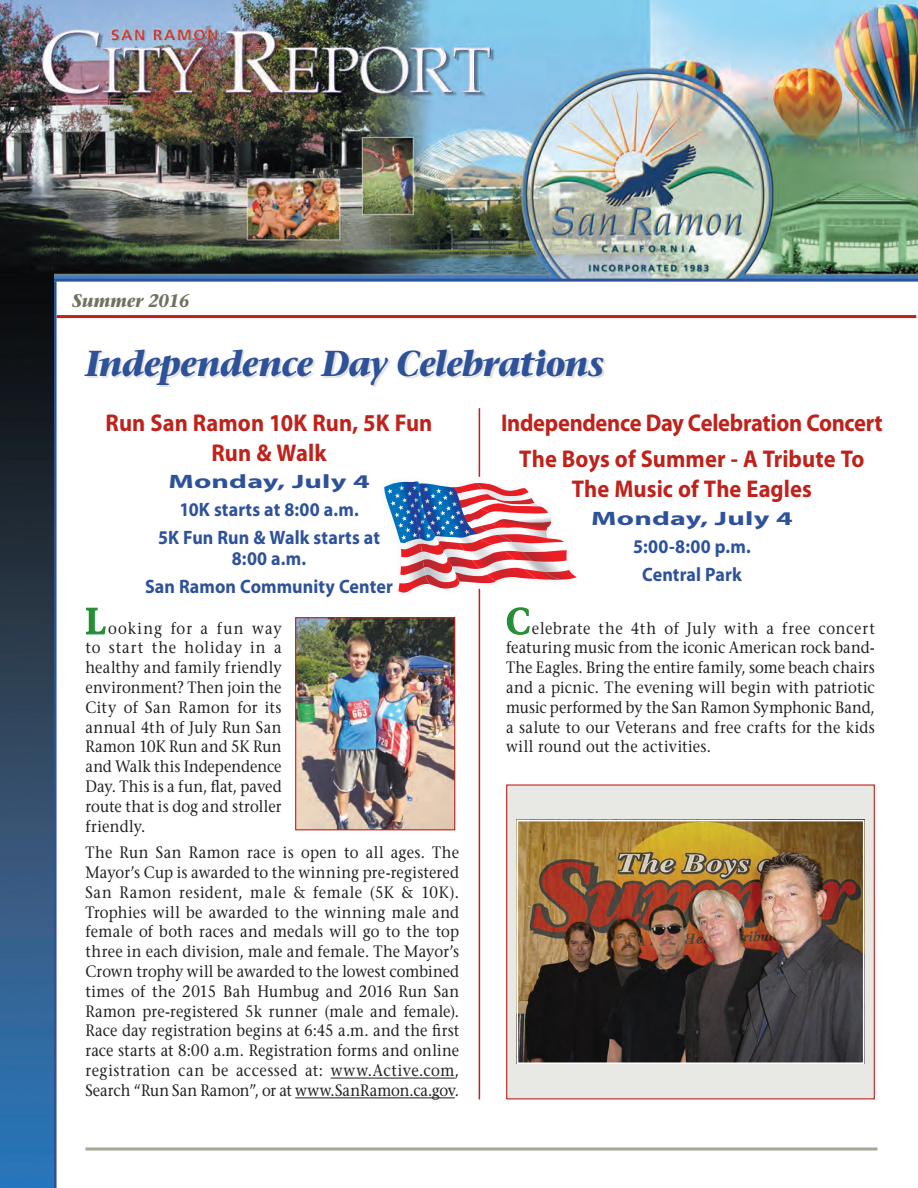
<style>
.page{position:relative;width:918px;height:1188px;background:#fff}
.page>*{position:absolute;margin:0;border:0;box-sizing:border-box;transform-origin:0 0}
.Sub_1{font:italic 700 36px "Stone Serif";letter-spacing:-.025em;color:#2e529a;scale:.9 1}
.Sub_1-2{font:700 24.3px/30px "Myriad Pro";letter-spacing:.005em;color:#bf221a;text-align:center;scale:.93 1}
.Sub_1-3{font:700 24.3px "Myriad Pro";letter-spacing:-.015em;color:#bf221a;scale:.93 1}
.Sub_1-4{font:700 19.5px/21px "Myriad Pro";letter-spacing:.005em;color:#2e529a;text-align:center;scale:.93 1}
.Sub_1-5{font:700 19.5px "Myriad Pro";letter-spacing:.005em;color:#2e529a;scale:1.54 1}
.t1{font:italic 700 18.3px "Stone Serif";color:#72715f;scale:.88 1}
.Body_Text_1{font:16.5px/19.8px "Stone Serif";letter-spacing:.01em;color:#231f20;text-align:justify;scale:.9 1}
.s1{font-weight:600;font-size:36px;color:#258f38}
</style>
<div class="page">
<img style="left:1px;top:0;width:917px;height:279px">
<hr style="left:54px;top:281px;width:3px;height:907px;background:#2e529a">
<hr style="left:54px;top:279px;width:864px;height:3px;background:#2e529a">
<img style="left:0;top:0;width:1px;height:273px">
<hr style="left:86px;top:1148px;width:792px;height:2px;background:#a7a697">
<hr style="left:57px;top:315px;width:859px;height:3px;background:#bf221a">
<img style="left:0;top:273px;width:54px;height:915px">
<div style="left:87px;top:351px;width:519px;height:36px;background:#72715f;opacity:.2"></div>
<hr style="left:331px;top:1078px;width:124px;height:1px;background:#231f20">
<hr style="left:295px;top:1097px;width:160px;height:1px;background:#231f20">
<svg style="left:86px;top:607px;width:20px;height:28px"></svg>
<svg style="left:506px;top:607px;width:24px;height:28px"></svg>
<div style="left:506px;top:784px;width:369px;height:315px;background:#e8e8e4;border:1px solid #bf221a"></div>
<img style="left:520px;top:823px;width:341px;height:238px">
<div style="left:517px;top:820px;width:347px;height:244px;border:2px solid #fff"></div>
<img style="left:297px;top:619px;width:156px;height:209px">
<div style="left:295px;top:617px;width:160px;height:213px;border:1px solid #bf221a"></div>
<hr style="left:479px;top:408px;width:1px;height:69px;background:#bf221a">
<hr style="left:479px;top:589px;width:1px;height:510px;background:#bf221a">
<div style="left:377px;top:473px;width:207px;height:127px;background:#fff"></div>
<svg style="left:384px;top:481px;width:193px;height:113px"></svg>
<p class="t1" style="left:72px;top:289px;width:135px">Summer 2016</p>
<p class="Sub_1" style="left:86px;top:341px;width:578px">Independence Day Celebrations</p>
<p class="Sub_1-2" style="left:106px;top:407px;width:353px">Run San Ramon 10K Run, 5K Fun<br>Run &amp; Walk</p>
<p class="Sub_1-5" style="left:168px;top:469px;width:132px">Monday, July 4</p>
<p class="Sub_1-4" style="left:179px;top:498px;width:194px">10K starts at 8:00 a.m.</p>
<p class="Sub_1-4" style="left:158px;top:526px;width:240px">5K Fun Run &amp; Walk starts at<br>8:00 a.m.</p>
<p class="Sub_1-4" style="left:145px;top:575px;width:268px">San Ramon Community Center</p>
<p class="Body_Text_1" style="left:86px;top:618px;width:219px"><span class="s1">L</span>ooking for a fun way to start the holiday in a healthy and family friendly environment? Then join the City of San Ramon for its annual 4th of July Run San Ramon 10K Run and 5K Run and Walk this Independence Day. This is a fun, flat, paved route that is dog and stroller friendly.</p>
<p class="Body_Text_1" style="left:85px;top:842px;width:417px">The Run San Ramon race is open to all ages. The Mayor’s Cup is awarded to the winning pre-registered San Ramon resident, male &amp; female (5K &amp; 10K).<br>Trophies will be awarded to the winning male and female of both races and medals will go to the top three in each division, male and female. The Mayor’s Crown trophy will be awarded to the lowest combined times of the 2015 Bah Humbug and 2016 Run San Ramon pre-registered 5k runner (male and female).<br>Race day registration begins at 6:45 a.m. and the first race starts at 8:00 a.m. Registration forms and online registration can be accessed at: www.Active.com, Search “Run San Ramon”, or at www.SanRamon.ca.gov.</p>
<p class="Sub_1-3" style="left:501px;top:407px;width:412px">Independence Day Celebration Concert</p>
<p class="Sub_1-2" style="left:519px;top:443px;width:373px">The Boys of Summer - A Tribute To<br>The Music of The Eagles</p>
<p class="Sub_1-5" style="left:591px;top:506px;width:132px">Monday, July 4</p>
<p class="Sub_1-4" style="left:633px;top:535px;width:128px">5:00-8:00 p.m.</p>
<p class="Sub_1-4" style="left:642px;top:563px;width:109px">Central Park</p>
<p class="Body_Text_1" style="left:506px;top:618px;width:411px"><span class="s1">C</span>elebrate the 4th of July with a free concert featuring music from the iconic American rock band-The Eagles. Bring the entire family, some beach chairs and a picnic. The evening will begin with patriotic music performed by the San Ramon Symphonic Band, a salute to our Veterans and free crafts for the kids will round out the activities.</p>
</div>
